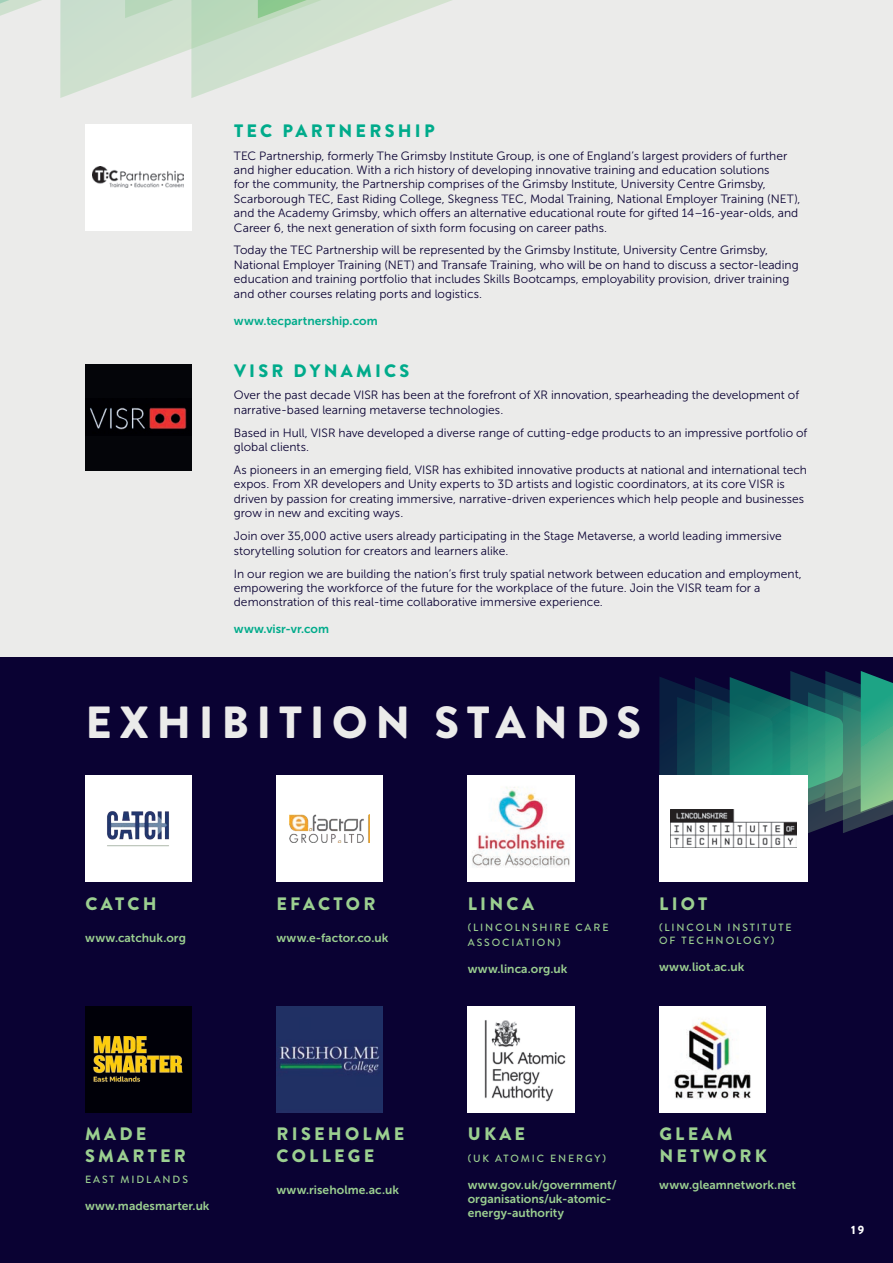
<style>
.page{position:relative;width:893px;height:1263px;background:#ebebea}
.page>*{position:absolute;margin:0;border:0;box-sizing:border-box;transform-origin:0 0}
.Event_Name{font:900 45px "Brandon Grotesque";letter-spacing:.17em;color:#ebebea}
.Exhibitor_Name_-_Dark_G{font:900 18px/21.6px "Brandon Grotesque";letter-spacing:.18em;color:#9bcf90}
.Exhibitor_Name_-_Dark_G-2{font:900 18px "Brandon Grotesque";letter-spacing:.18em;color:#00ab8b}
.Exhibitor_Body_Copy{font:12px/14.4px "Museo Sans 300";color:#0a0233}
.Web_Address{font:12px/14.4px "Museo Sans 700";letter-spacing:.005em;color:#9bcf90}
.Web_Address-2{font:12px "Museo Sans 700";letter-spacing:.005em;color:#00ab8b}
.t1{font:900 12px "Brandon Grotesque";color:#fff}
.Exhibitor_Name_-_Dark_G-3{font:500 10.5px/14.4px "Brandon Grotesque";letter-spacing:.18em;color:#9bcf90}
</style>
<div class="page">
<div style="left:0;top:657px;width:893px;height:606px;background:#0a0233"></div>
<svg style="left:659px;top:671px;width:234px;height:162px;background:#236462"></svg>
<div style="left:85px;top:124px;width:106px;height:106px;background:#fff"></div>
<img style="left:93px;top:167px;width:90px;height:20px">
<div style="left:85px;top:775px;width:106px;height:107px;background:#fff"></div>
<img style="left:107px;top:811px;width:62px;height:36px">
<div style="left:85px;top:1006px;width:106px;height:107px;background:#000008"></div>
<img style="left:94px;top:1036px;width:89px;height:46px">
<div style="left:276px;top:775px;width:107px;height:107px;background:#fff"></div>
<img style="left:290px;top:815px;width:79px;height:27px">
<img style="left:276px;top:1006px;width:107px;height:107px">
<img style="left:468px;top:775px;width:106px;height:107px">
<img style="left:468px;top:1006px;width:106px;height:107px">
<img style="left:659px;top:1007px;width:107px;height:105px">
<div style="left:659px;top:775px;width:149px;height:107px;background:#fff"></div>
<img style="left:671px;top:810px;width:125px;height:38px">
<div style="left:85px;top:364px;width:106px;height:106px;background:#040509"></div>
<img style="left:90px;top:407px;width:97px;height:23px">
<svg style="left:0;top:0;width:452px;height:98px"></svg>
<p class="Exhibitor_Name_-_Dark_G-2" style="left:234px;top:118px;width:202px">TEC PARTNERSHIP</p>
<p class="Exhibitor_Body_Copy" style="left:234px;top:148px;width:568px">TEC Partnership, formerly The Grimsby Institute Group, is one of England’s largest providers of further and higher education. With a rich history of developing innovative training and education solutions<br>for the community, the Partnership comprises of the Grimsby Institute, University Centre Grimsby, Scarborough TEC, East Riding College, Skegness TEC, Modal Training, National Employer Training (NET), and the Academy Grimsby, which offers an alternative educational route for gifted 14–16-year-olds, and Career 6, the next generation of sixth form focusing on career paths.</p>
<p class="Exhibitor_Body_Copy" style="left:234px;top:243px;width:566px">Today the TEC Partnership will be represented by the Grimsby Institute, University Centre Grimsby, National Employer Training (NET) and Transafe Training, who will be on hand to discuss a sector-leading education and training portfolio that includes Skills Bootcamps, employability provision, driver training and other courses relating ports and logistics.</p>
<p class="Web_Address-2" style="left:234px;top:314px;width:145px">www.tecpartnership.com</p>
<p class="Exhibitor_Name_-_Dark_G-2" style="left:234px;top:358px;width:177px">VISR DYNAMICS</p>
<p class="Exhibitor_Body_Copy" style="left:234px;top:388px;width:567px">Over the past decade VISR has been at the forefront of XR innovation, spearheading the development of narrative-based learning metaverse technologies.</p>
<p class="Exhibitor_Body_Copy" style="left:234px;top:425px;width:575px">Based in Hull, VISR have developed a diverse range of cutting-edge products to an impressive portfolio of global clients.</p>
<p class="Exhibitor_Body_Copy" style="left:234px;top:463px;width:575px">As pioneers in an emerging field, VISR has exhibited innovative products at national and international tech expos. From XR developers and Unity experts to 3D artists and logistic coordinators, at its core VISR is driven by passion for creating immersive, narrative-driven experiences which help people and businesses grow in new and exciting ways.</p>
<p class="Exhibitor_Body_Copy" style="left:234px;top:529px;width:549px">Join over 35,000 active users already participating in the Stage Metaverse, a world leading immersive storytelling solution for creators and learners alike.</p>
<p class="Exhibitor_Body_Copy" style="left:234px;top:566px;width:569px">In our region we are building the nation’s first truly spatial network between education and employment, empowering the workforce of the future for the workplace of the future. Join the VISR team for a demonstration of this real-time collaborative immersive experience.</p>
<p class="Web_Address-2" style="left:234px;top:623px;width:97px">www.visr-vr.com</p>
<p class="Event_Name" style="left:85px;top:691px;width:557px">EXHIBITION STANDS</p>
<p class="Exhibitor_Name_-_Dark_G" style="left:85px;top:893px;width:73px">CATCH</p>
<p class="Web_Address" style="left:85px;top:931px;width:102px">www.catchuk.org</p>
<p class="Exhibitor_Name_-_Dark_G" style="left:85px;top:1124px;width:102px">MADE<br>SMARTER</p>
<p class="Exhibitor_Name_-_Dark_G-3" style="left:85px;top:1172px;width:104px">EAST MIDLANDS</p>
<p class="Web_Address" style="left:85px;top:1199px;width:126px">www.madesmarter.uk</p>
<p class="Exhibitor_Name_-_Dark_G" style="left:277px;top:893px;width:100px">EFACTOR</p>
<p class="Web_Address" style="left:276px;top:931px;width:113px">www.e-factor.co.uk</p>
<p class="Exhibitor_Name_-_Dark_G" style="left:277px;top:1124px;width:129px">RISEHOLME<br>COLLEGE</p>
<p class="Web_Address" style="left:276px;top:1183px;width:124px">www.riseholme.ac.uk</p>
<p class="Exhibitor_Name_-_Dark_G" style="left:468px;top:893px;width:68px">LINCA</p>
<p class="Exhibitor_Name_-_Dark_G-3" style="left:468px;top:921px;width:142px">(LINCOLNSHIRE CARE<br>ASSOCIATION)</p>
<p class="Web_Address" style="left:468px;top:961px;width:101px">www.linca.org.uk</p>
<p class="Exhibitor_Name_-_Dark_G" style="left:659px;top:893px;width:50px">LIOT</p>
<p class="Exhibitor_Name_-_Dark_G-3" style="left:659px;top:921px;width:134px;line-height:12.6px">(LINCOLN INSTITUTE<br>OF TECHNOLOGY)</p>
<p class="Web_Address" style="left:659px;top:960px;width:87px">www.liot.ac.uk</p>
<p class="Exhibitor_Name_-_Dark_G" style="left:468px;top:1124px;width:59px">UKAE</p>
<p class="Exhibitor_Name_-_Dark_G-3" style="left:468px;top:1151px;width:140px">(UK ATOMIC ENERGY)</p>
<p class="Web_Address" style="left:468px;top:1177px;width:150px">www.gov.uk/government/ organisations/uk-atomic&shy;energy-authority</p>
<p class="Exhibitor_Name_-_Dark_G" style="left:659px;top:1124px;width:109px">GLEAM<br>NETWORK</p>
<p class="Web_Address" style="left:659px;top:1178px;width:138px">www.gleamnetwork.net</p>
<p class="t1" style="left:851px;top:1221px;width:14px">19</p>
</div>
